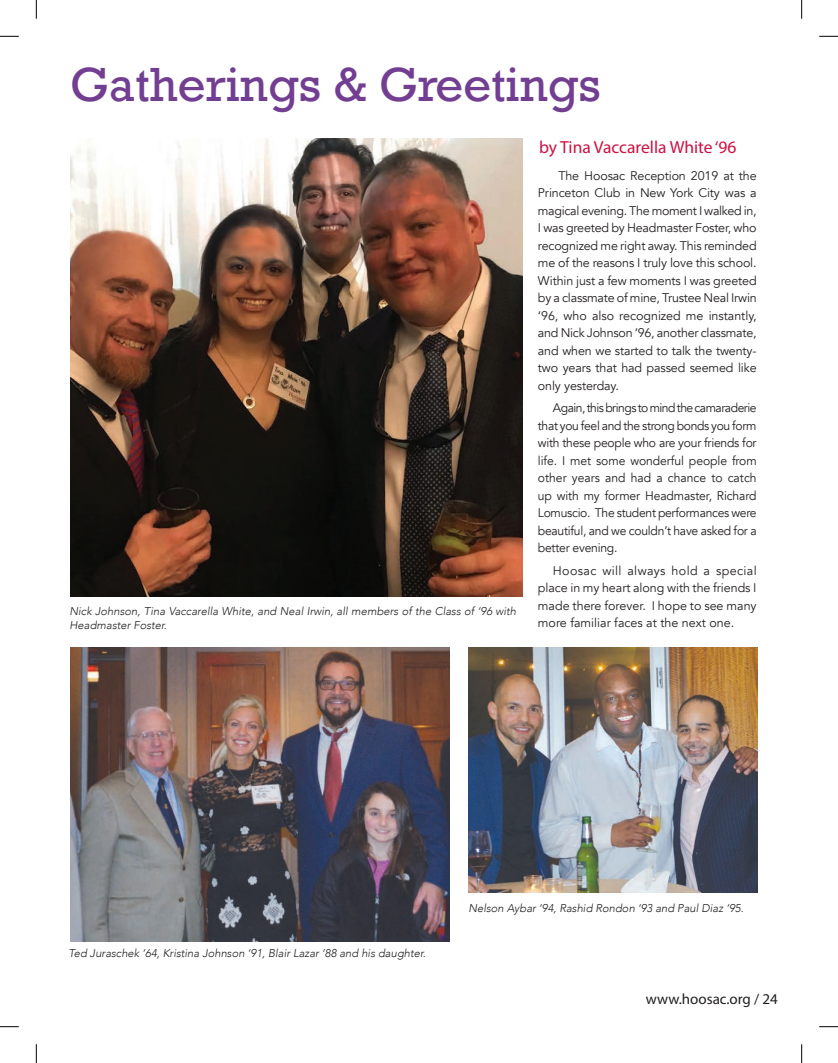
<style>
.page{position:relative;width:838px;height:1063px;background:#fff}
.page>*{position:absolute;margin:0;border:0;box-sizing:border-box;transform-origin:0 0}
.t1{font:45px "Rockwell";color:#723e92}
.t2{font:17.5px "Myriad Pro";color:#cd1141}
.t3{font:15px "Myriad Pro";color:#231f20}
.t4{font:12.5px/17.5px "Avenir";letter-spacing:-.01em;color:#231f20;text-align:justify}
.t5{font:italic 300 11.25px/13.5px "Avenir";color:#231f20}
</style>
<div class="page">
<img style="left:71px;top:139px;width:451px;height:457px">
<img style="left:71px;top:647px;width:378px;height:294px">
<img style="left:469px;top:647px;width:288px;height:245px">
<svg style="left:0;top:36px;width:19px;height:1px"></svg>
<svg style="left:819px;top:36px;width:19px;height:1px"></svg>
<svg style="left:0;top:1026px;width:19px;height:1px"></svg>
<svg style="left:819px;top:1026px;width:19px;height:1px"></svg>
<svg style="left:36px;top:0;width:1px;height:19px"></svg>
<svg style="left:36px;top:1044px;width:1px;height:19px"></svg>
<svg style="left:801px;top:0;width:1px;height:19px"></svg>
<svg style="left:801px;top:1044px;width:1px;height:19px"></svg>
<h1 class="t1" style="left:70px;top:57px;width:532px">Gatherings &amp; Greetings</h1>
<h2 class="t2" style="left:539px;top:137px;width:199px">by Tina Vaccarella White ‘96</h2>
<p class="t4" style="left:538px;top:167px;width:220px;text-indent:20px">The Hoosac Reception 2019 at the Princeton Club in New York City was a magical evening. The moment I walked in, I was greeted by Headmaster Foster, who recognized me right away. This reminded me of the reasons I truly love this school.<br>Within just a few moments I was greeted by a classmate of mine, Trustee Neal Irwin ‘96, who also recognized me instantly, and Nick Johnson ‘96, another classmate, and when we started to talk the twenty&shy;two years that had passed seemed like only yesterday.</p>
<p class="t4" style="left:538px;top:399px;width:220px;text-indent:15px">Again, this brings to mind the camaraderie that you feel and the strong bonds you form with these people who are your friends for life. I met some wonderful people from other years and had a chance to catch up with my former Headmaster, Richard Lomuscio. The student performances were beautiful, and we couldn’t have asked for a better evening.</p>
<p class="t4" style="left:538px;top:562px;width:220px;text-indent:15px">Hoosac will always hold a special place in my heart along with the friends I made there forever. I hope to see many more familiar faces at the next one.</p>
<p class="t5" style="left:69px;top:604px;width:448px">Nick Johnson, Tina Vaccarella White, and Neal Irwin, all members of the Class of ‘96 with<br>Headmaster Foster.</p>
<p class="t5" style="left:69px;top:946px;width:358px">Ted Juraschek ‘64, Kristina Johnson ‘91, Blair Lazar ‘88 and his daughter.</p>
<p class="t5" style="left:468px;top:902px;width:277px">Nelson Aybar ‘94, Rashid Rondon ‘93 and Paul Diaz ‘95.</p>
<p class="t3" style="left:646px;top:990px;width:133px">www.hoosac.org / 24</p>
</div>
